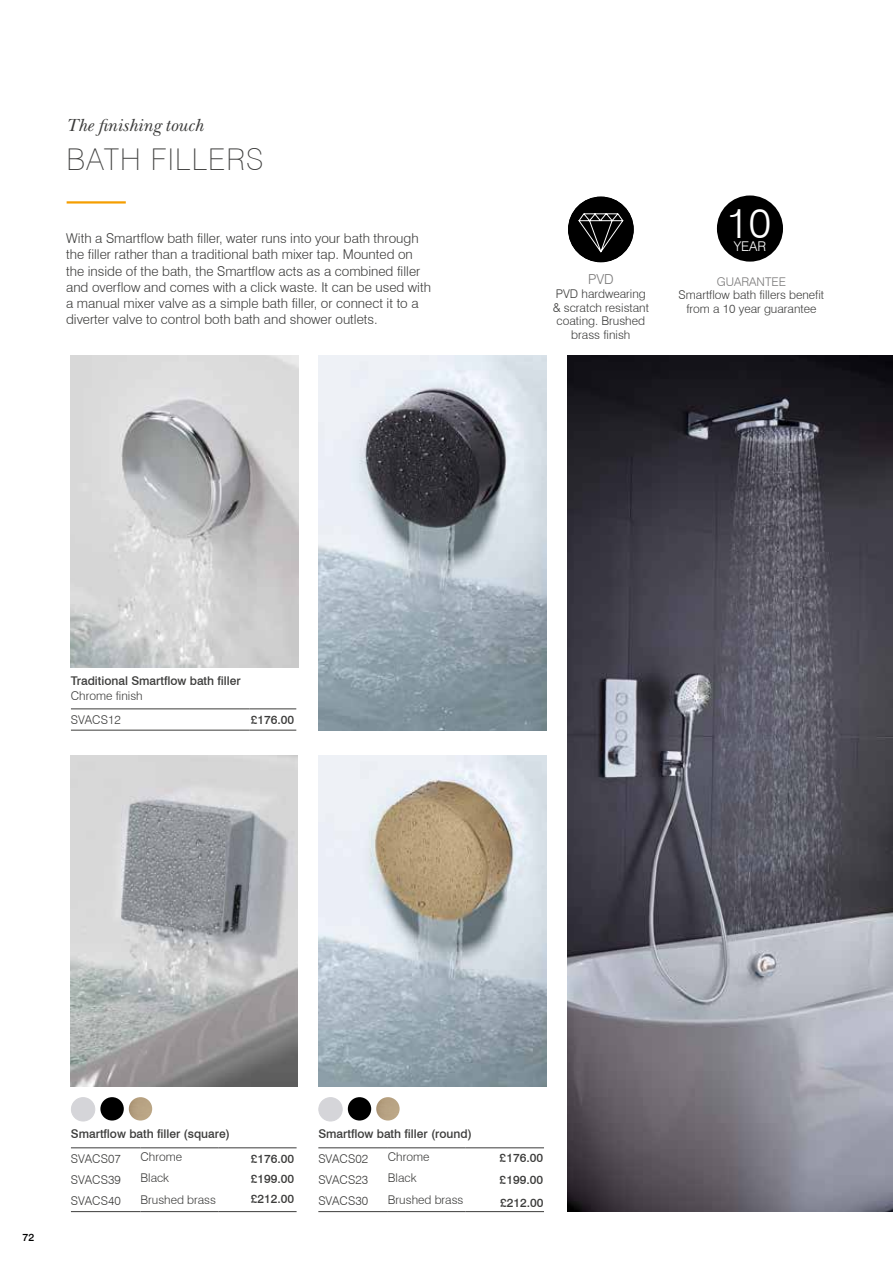
<style>
.page{position:relative;width:893px;height:1263px;background:#fff}
.page>*{position:absolute;margin:0;border:0;box-sizing:border-box;transform-origin:0 0}
.t1{font:300 41.85px "Swiss 721 BT";color:#fff}
.t2{font:100 30px "Swiss 721 BT";letter-spacing:.04em;color:#3c3c3b}
.t3{font:italic 18px "New Baskerville ITC";color:#3c3c3b}
.t4{font:300 13.8px "Swiss 721 BT";color:#7c7b7b}
.t5{font:300 13.5px/16.2px "Swiss 721 BT";color:#3c3c3b}
.t6{font:300 13.35px "Swiss 721 BT";color:#fff}
.t7{font:300 12px/13.8px "Swiss 721 BT";color:#3c3c3b;text-align:center}
.t8{font:500 12px/20px "Swiss 721 BT";color:#3c3c3b}
.t9{font:300 12px "Swiss 721 BT";color:#7c7b7b}
.t10{font:500 10.5px "Swiss 721 BT";color:#000}
</style>
<div class="page">
<img style="left:567px;top:355px;width:326px;height:856px">
<img style="left:318px;top:355px;width:228px;height:375px">
<hr style="left:67px;top:201px;width:59px;height:3px;background:#f59e00">
<img style="left:319px;top:755px;width:227px;height:331px">
<img style="left:71px;top:755px;width:227px;height:331px">
<img style="left:70px;top:355px;width:228px;height:313px">
<hr style="left:71px;top:708px;width:179px;height:1px;background:#3c3c3b">
<hr style="left:250px;top:708px;width:46px;height:1px;background:#3c3c3b">
<hr style="left:71px;top:730px;width:179px;height:1px;background:#3c3c3b">
<hr style="left:250px;top:730px;width:46px;height:1px;background:#3c3c3b">
<hr style="left:71px;top:1147px;width:69px;height:1px;background:#3c3c3b">
<hr style="left:140px;top:1147px;width:78px;height:1px;background:#3c3c3b">
<hr style="left:218px;top:1147px;width:79px;height:1px;background:#3c3c3b">
<hr style="left:71px;top:1211px;width:69px;height:1px;background:#3c3c3b">
<hr style="left:140px;top:1211px;width:78px;height:1px;background:#3c3c3b">
<hr style="left:218px;top:1211px;width:79px;height:1px;background:#3c3c3b">
<div style="left:717px;top:195px;width:66px;height:67px;background:#000;border-radius:50%"></div>
<div style="left:568px;top:197px;width:65px;height:65px;background:#000;border-radius:50%"></div>
<div style="left:568px;top:197px;width:66px;height:65px;border:1px solid #000;border-radius:50%"></div>
<svg style="left:577px;top:213px;width:48px;height:40px"></svg>
<div style="left:100px;top:1097px;width:24px;height:23px;background:#000;border-radius:50%"></div>
<img style="left:129px;top:1097px;width:23px;height:23px;border-radius:12px">
<div style="left:71px;top:1097px;width:24px;height:24px;background:#d5d5d9;border-radius:50%"></div>
<div style="left:71px;top:1097px;width:24px;height:24px;border:1px solid #d5d5d9;border-radius:50%"></div>
<hr style="left:318px;top:1147px;width:70px;height:1px;background:#3c3c3b">
<hr style="left:388px;top:1147px;width:78px;height:1px;background:#3c3c3b">
<hr style="left:466px;top:1147px;width:78px;height:1px;background:#3c3c3b">
<hr style="left:318px;top:1211px;width:70px;height:1px;background:#3c3c3b">
<hr style="left:388px;top:1211px;width:78px;height:1px;background:#3c3c3b">
<hr style="left:466px;top:1211px;width:78px;height:1px;background:#3c3c3b">
<div style="left:348px;top:1097px;width:23px;height:23px;background:#000;border-radius:50%"></div>
<img style="left:376px;top:1097px;width:24px;height:23px;border-radius:12px">
<div style="left:319px;top:1097px;width:23px;height:24px;background:#d5d5d9;border-radius:50%"></div>
<div style="left:318px;top:1097px;width:25px;height:24px;border:1px solid #d5d5d9;border-radius:50%"></div>
<h3 class="t3" style="left:66px;top:114px;width:139px">The finishing touch</h3>
<h2 class="t2" style="left:67px;top:142px;width:198px">BATH FILLERS</h2>
<p class="t5" style="left:66px;top:230px;width:366px">With a Smartflow bath filler, water runs into your bath through the filler rather than a traditional bath mixer tap. Mounted on the inside of the bath, the Smartflow acts as a combined filler and overflow and comes with a click waste. It can be used with a manual mixer valve as a simple bath filler, or connect it to a diverter valve to control both bath and shower outlets.</p>
<p class="t4" style="left:588px;top:271px;width:27px">PVD</p>
<p class="t7" style="left:553px;top:287px;width:98px">PVD hardwearing &amp; scratch resistant coating. Brushed brass finish</p>
<h1 class="t1" style="left:726px;top:197px;width:46px">10</h1>
<p class="t6" style="left:734px;top:238px;width:34px">YEAR</p>
<p class="t9" style="left:717px;top:274px;width:71px">GUARANTEE</p>
<p class="t7" style="left:679px;top:288px;width:147px">Smartflow bath fillers benefit from a 10 year guarantee</p>
<p class="t8" style="left:71px;top:671px;width:171px">Traditional Smartflow bath filler</p>
<p class="t7" style="left:71px;top:688px;width:73px">Chrome finish</p>
<p class="t7" style="left:71px;top:713px;width:51px">SVACS12</p>
<p class="t8" style="left:251px;top:710px;width:45px">£176.00</p>
<p class="t10" style="left:23px;top:1231px;width:13px">72</p>
<p class="t8" style="left:71px;top:1124px;width:161px">Smartflow bath filler (square)</p>
<p class="t7" style="left:71px;top:1152px;width:51px">SVACS07</p>
<p class="t7" style="left:141px;top:1150px;width:43px">Chrome</p>
<p class="t7" style="left:71px;top:1173px;width:51px">SVACS39</p>
<p class="t7" style="left:141px;top:1171px;width:30px">Black</p>
<p class="t7" style="left:71px;top:1194px;width:51px">SVACS40</p>
<p class="t7" style="left:141px;top:1192px;width:77px">Brushed brass</p>
<p class="t8" style="left:251px;top:1149px;width:45px;text-align:justify">£176.00 £199.00 £212.00</p>
<p class="t8" style="left:318px;top:1124px;width:155px">Smartflow bath filler (round)</p>
<p class="t7" style="left:318px;top:1152px;width:51px">SVACS02</p>
<p class="t7" style="left:388px;top:1150px;width:43px">Chrome</p>
<p class="t7" style="left:318px;top:1173px;width:51px">SVACS23</p>
<p class="t7" style="left:388px;top:1171px;width:30px">Black</p>
<p class="t7" style="left:318px;top:1194px;width:51px">SVACS30</p>
<p class="t7" style="left:388px;top:1192px;width:77px">Brushed brass</p>
<p class="t8" style="left:500px;top:1147px;width:45px;line-height:21.3px">£176.00 £199.00</p>
<p class="t8" style="left:500px;top:1193px;width:45px">£212.00</p>
</div>
